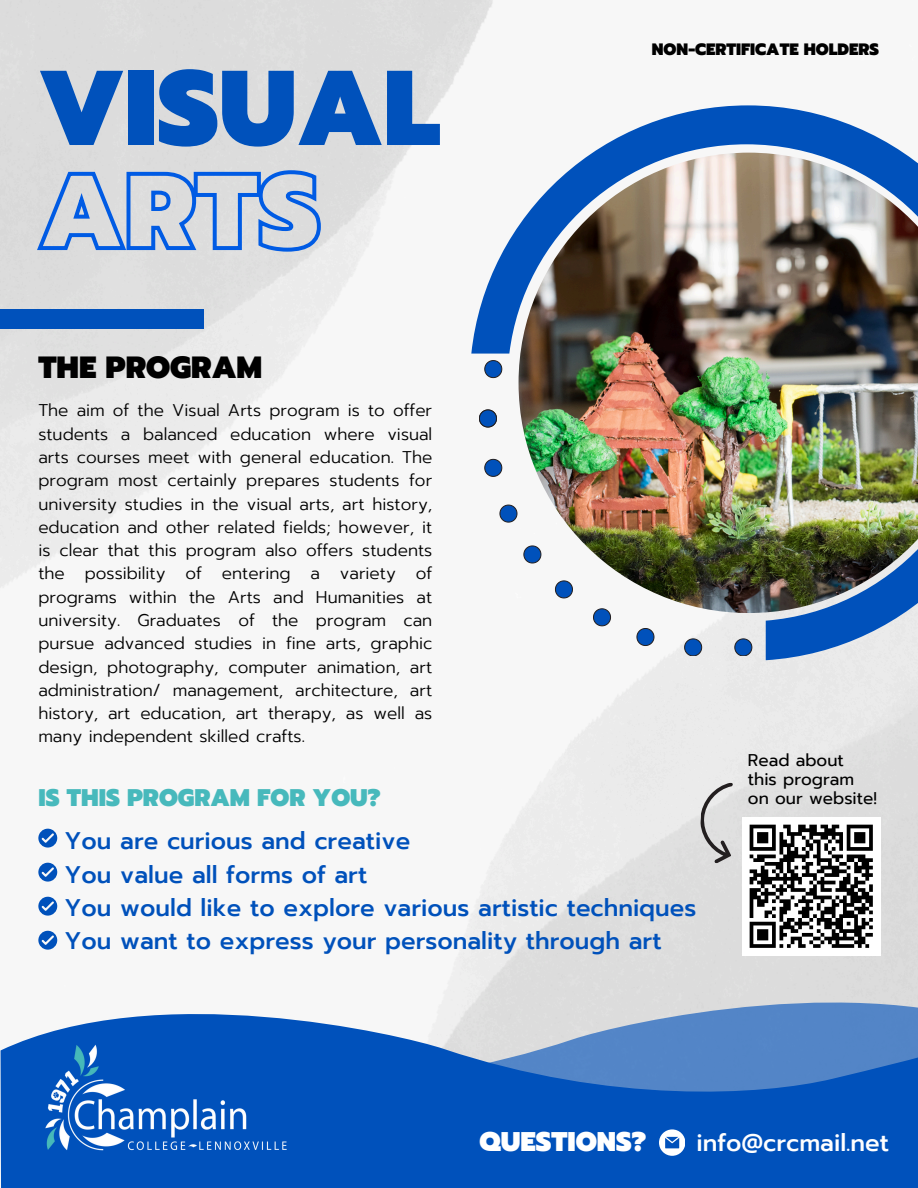
<style>
.page{position:relative;width:918px;height:1188px;background:#fff}
.page>*{position:absolute;margin:0;border:0;box-sizing:border-box;transform-origin:0 0}
.t1{font:900 106.2px "Prompt";color:#0051bb}
.t2{font:900 30.6px "Prompt";color:#000}
.t3{font:900 27px "Prompt";color:#fff}
.t4{font:500 24px/33.3px "Prompt";color:#0051bb}
.t5{font:900 24px "Prompt";color:#47b9bc}
.t6{font:500 24px "Prompt";color:#fff}
.t7{font:300 16.95px/23.2px "Prompt";color:#000;text-align:justify}
.t8{font:16.95px "Prompt";color:#000}
.t9{font:900 16.5px "Prompt";color:#000}
</style>
<div class="page">
<img style="left:0;top:0;width:918px;height:1176px">
<svg style="left:1px;top:977px;width:917px;height:211px;fill:#efefef"></svg>
<svg style="left:48px;top:1002px;width:870px;height:186px;fill:#0051bb"></svg>
<img style="left:0;top:1027px;width:332px;height:141px">
<svg style="left:472px;top:105px;width:446px;height:555px"></svg>
<svg style="left:34px;top:168px;width:289px;height:86px"></svg>
<svg style="left:485px;top:459px;width:17px;height:18px"></svg>
<svg style="left:500px;top:505px;width:17px;height:17px"></svg>
<svg style="left:593px;top:613px;width:18px;height:13px"></svg>
<svg style="left:637px;top:628px;width:17px;height:18px"></svg>
<svg style="left:684px;top:639px;width:18px;height:17px"></svg>
<svg style="left:735px;top:639px;width:17px;height:17px"></svg>
<svg style="left:485px;top:360px;width:17px;height:18px"></svg>
<svg style="left:479px;top:410px;width:18px;height:17px"></svg>
<img style="left:519px;top:153px;width:399px;height:460px">
<div style="left:0;top:309px;width:204px;height:19px;background:#0051bb"></div>
<svg style="left:38px;top:829px;width:19px;height:19px"></svg>
<svg style="left:38px;top:863px;width:19px;height:19px"></svg>
<svg style="left:38px;top:897px;width:19px;height:19px"></svg>
<svg style="left:38px;top:931px;width:19px;height:19px"></svg>
<svg style="left:659px;top:1129px;width:26px;height:26px"></svg>
<div style="left:742px;top:817px;width:138px;height:138px;background:#fff"></div>
<svg style="left:749px;top:824px;width:124px;height:124px"></svg>
<svg style="left:697px;top:780px;width:40px;height:85px"></svg>
<h1 class="t1" style="left:38px;top:29px;width:403px">VISUAL</h1>
<h2 class="t2" style="left:38px;top:344px;width:226px">THE PROGRAM</h2>
<p class="t7" style="left:38px;top:399px;width:395px">The aim of the Visual Arts program is to offer students a balanced education where visual arts courses meet with general education. The program most certainly prepares students for university studies in the visual arts, art history, education and other related fields; however, it is clear that this program also offers students the possibility of entering a variety of programs within the Arts and Humanities at university. Graduates of the program can pursue advanced studies in fine arts, graphic design, photography, computer animation, art administration/ management, architecture, art history, art education, art therapy, as well as many independent skilled crafts.</p>
<h1 class="t5" style="left:38px;top:780px;width:344px">IS THIS PROGRAM FOR YOU?</h1>
<p class="t9" style="left:652px;top:37px;width:229px">NON-CERTIFICATE HOLDERS</p>
<p class="t8" style="left:748px;top:748px;width:97px">Read about</p>
<h4 class="t8" style="left:748px;top:767px;width:108px">this program</h4>
<p class="t8" style="left:748px;top:786px;width:131px">on our website!</p>
<p class="t4" style="left:64px;top:825px;width:634px">You are curious and creative<br>You value all forms of art<br>You would like to explore various artistic techniques You want to express your personality through art</p>
<p class="t3" style="left:479px;top:1121px;width:168px">QUESTIONS?</p>
<p class="t6" style="left:696px;top:1125px;width:194px">info@crcmail.net</p>
</div>
